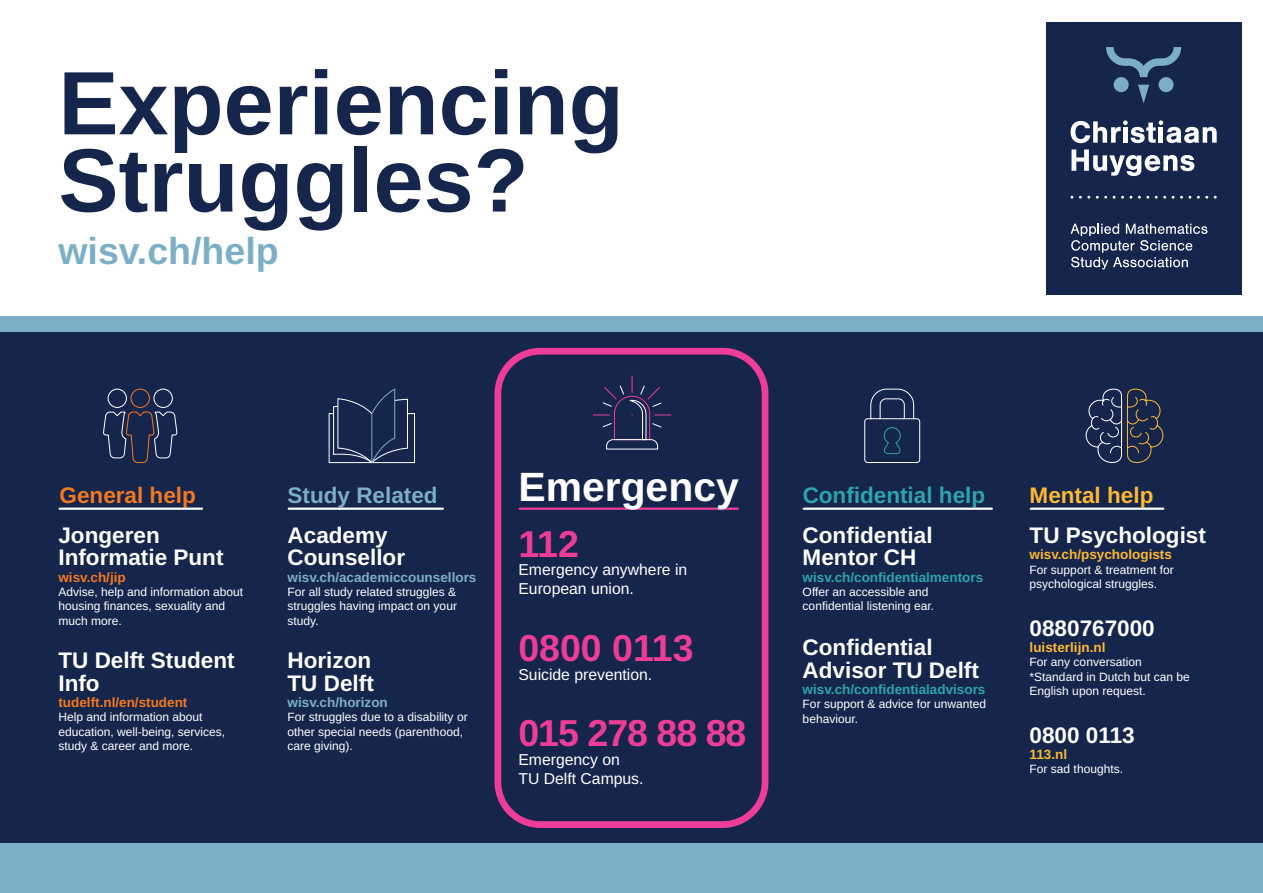
<style>
.page{position:relative;width:1263px;height:893px;background:#fff}
.page>*{position:absolute;margin:0;border:0;box-sizing:border-box;transform-origin:0 0}
.t1{font:700 90px/77.2px "Arimo";color:#16254c}
.t2{font:700 40.88px "Arimo";color:#fff}
.t3{font:700 37.5px "Arimo";letter-spacing:-.025em;color:#ee3d96}
.t4{font:700 37.5px "Arimo";color:#7cafc6}
.t5{font:700 37.5px "Arimo";color:#ee3d96}
.t6{font:700 22.5px/22.5px "Arimo";color:#fff}
.t7{font:700 22.5px "Arimo";color:#2ca5aa}
.t8{font:700 22.5px "Arimo";color:#7cafc6}
.t9{font:700 22.5px "Arimo";color:#f47920}
.t10{font:700 22.5px "Arimo";color:#fdb933}
.t11{font:15.75px/18.9px "Arimo";color:#fff}
.t12{font:700 13.5px "Arimo";color:#2ca5aa}
.t13{font:700 13.5px "Arimo";color:#7cafc6}
.t14{font:700 13.5px "Arimo";color:#fdb933}
.t15{font:700 13.5px "Arimo";color:#f47920}
.t16{font:12px/14.4px "Arimo";color:#fff}
</style>
<div class="page">
<div style="left:0;top:324px;width:1263px;height:569px;background:#16254c"></div>
<div style="left:0;top:317px;width:1263px;height:15px;background:#7cafc6"></div>
<div style="left:0;top:843px;width:1263px;height:50px;background:#7cafc6"></div>
<div style="left:1046px;top:22px;width:195px;height:273px;background:#16254c"></div>
<svg style="left:1070px;top:224px;width:137px;height:45px"></svg>
<svg style="left:1079px;top:196px;width:11px;height:3px"></svg>
<svg style="left:1096px;top:196px;width:11px;height:3px"></svg>
<svg style="left:1121px;top:196px;width:11px;height:3px"></svg>
<svg style="left:1138px;top:196px;width:11px;height:3px"></svg>
<svg style="left:1155px;top:196px;width:11px;height:3px"></svg>
<svg style="left:1180px;top:196px;width:11px;height:3px"></svg>
<svg style="left:1197px;top:196px;width:11px;height:3px"></svg>
<svg style="left:1071px;top:150px;width:123px;height:26px"></svg>
<svg style="left:1070px;top:120px;width:147px;height:23px"></svg>
<svg style="left:1106px;top:47px;width:75px;height:30px"></svg>
<svg style="left:1138px;top:85px;width:11px;height:18px"></svg>
<div style="left:1114px;top:77px;width:15px;height:15px;background:#7cafc6;border-radius:50%"></div>
<div style="left:1158px;top:77px;width:15px;height:15px;background:#7cafc6;border-radius:50%"></div>
<svg style="left:103px;top:388px;width:75px;height:75px"></svg>
<svg style="left:328px;top:388px;width:87px;height:76px"></svg>
<svg style="left:593px;top:375px;width:79px;height:75px"></svg>
<svg style="left:864px;top:388px;width:56px;height:75px"></svg>
<svg style="left:1085px;top:388px;width:79px;height:75px"></svg>
<hr style="left:60px;top:508px;width:142px;height:2px;background:#fff">
<hr style="left:289px;top:508px;width:154px;height:2px;background:#fff">
<hr style="left:519px;top:508px;width:219px;height:2px;background:#ee3d96">
<hr style="left:804px;top:508px;width:188px;height:2px;background:#fff">
<hr style="left:1031px;top:508px;width:132px;height:2px;background:#fff">
<div style="left:494px;top:348px;width:274px;height:480px;border:7px solid #ee3d96;border-radius:43px"></div>
<h1 class="t1" style="left:58px;top:66px;width:567px">Experiencing<br>Struggles?</h1>
<h3 class="t4" style="left:58px;top:225px;width:222px">wisv.ch/help</h3>
<h2 class="t2" style="left:518px;top:459px;width:222px">Emergency</h2>
<h3 class="t9" style="left:60px;top:480px;width:138px">General help</h3>
<h3 class="t8" style="left:288px;top:480px;width:152px">Study Related</h3>
<h3 class="t7" style="left:803px;top:480px;width:184px">Confidential help</h3>
<h3 class="t10" style="left:1030px;top:480px;width:125px">Mental help</h3>
<h3 class="t6" style="left:58px;top:524px;width:167px">Jongeren<br>Informatie Punt</h3>
<p class="t15" style="left:58px;top:568px;width:69px">wisv.ch/jip</p>
<p class="t16" style="left:58px;top:585px;width:186px">Advise, help and information about housing finances, sexuality and much more.</p>
<h3 class="t6" style="left:288px;top:524px;width:119px">Academy<br>Counsellor</h3>
<p class="t13" style="left:288px;top:568px;width:190px">wisv.ch/academiccounsellors</p>
<p class="t16" style="left:288px;top:585px;width:171px;text-align:justify">For all study related struggles &amp; struggles having impact on your study.</p>
<h3 class="t6" style="left:803px;top:524px;width:132px">Confidential<br>Mentor CH</h3>
<p class="t12" style="left:803px;top:568px;width:182px">wisv.ch/confidentialmentors</p>
<p class="t16" style="left:803px;top:585px;width:133px">Offer an accessible and confidential listening ear.</p>
<h3 class="t6" style="left:1030px;top:524px;width:178px">TU Psychologist</h3>
<p class="t14" style="left:1030px;top:545px;width:144px">wisv.ch/psychologists</p>
<p class="t16" style="left:1030px;top:562px;width:146px">For support &amp; treatment for psychological struggles.</p>
<h3 class="t3" style="left:518px;top:517px;width:62px">112</h3>
<h3 class="t11" style="left:518px;top:561px;width:170px">Emergency anywhere in<br>European union.</h3>
<h3 class="t5" style="left:518px;top:622px;width:177px">0800 0113</h3>
<h3 class="t11" style="left:518px;top:665px;width:135px">Suicide prevention.</h3>
<h3 class="t3" style="left:518px;top:707px;width:230px">015 278 88 88</h3>
<h3 class="t11" style="left:518px;top:750px;width:127px">Emergency on<br>TU Delft Campus.</h3>
<h3 class="t6" style="left:1030px;top:617px;width:127px">0880767000</h3>
<p class="t14" style="left:1030px;top:638px;width:77px">luisterlijn.nl</p>
<p class="t16" style="left:1030px;top:655px;width:162px">For any conversation *Standard in Dutch but can be<br>English upon request.</p>
<h3 class="t6" style="left:1030px;top:724px;width:107px">0800 0113</h3>
<p class="t14" style="left:1030px;top:745px;width:39px">113.nl</p>
<p class="t16" style="left:1030px;top:762px;width:95px">For sad thoughts.</p>
<h3 class="t6" style="left:803px;top:636px;width:178px">Confidential<br>Advisor TU Delft</h3>
<p class="t12" style="left:803px;top:680px;width:184px">wisv.ch/confidentialadvisors</p>
<p class="t16" style="left:803px;top:697px;width:185px">For support &amp; advice for unwanted behaviour.</p>
<h3 class="t6" style="left:288px;top:649px;width:88px">Horizon<br>TU Delft</h3>
<p class="t13" style="left:288px;top:693px;width:102px">wisv.ch/horizon</p>
<p class="t16" style="left:288px;top:710px;width:182px">For struggles due to a disability or other special needs (parenthood, care giving).</p>
<h3 class="t6" style="left:58px;top:649px;width:178px">TU Delft Student<br>Info</h3>
<p class="t15" style="left:58px;top:693px;width:131px">tudelft.nl/en/student</p>
<p class="t16" style="left:58px;top:710px;width:168px">Help and information about education, well-being, services, study &amp; career and more.</p>
</div>
